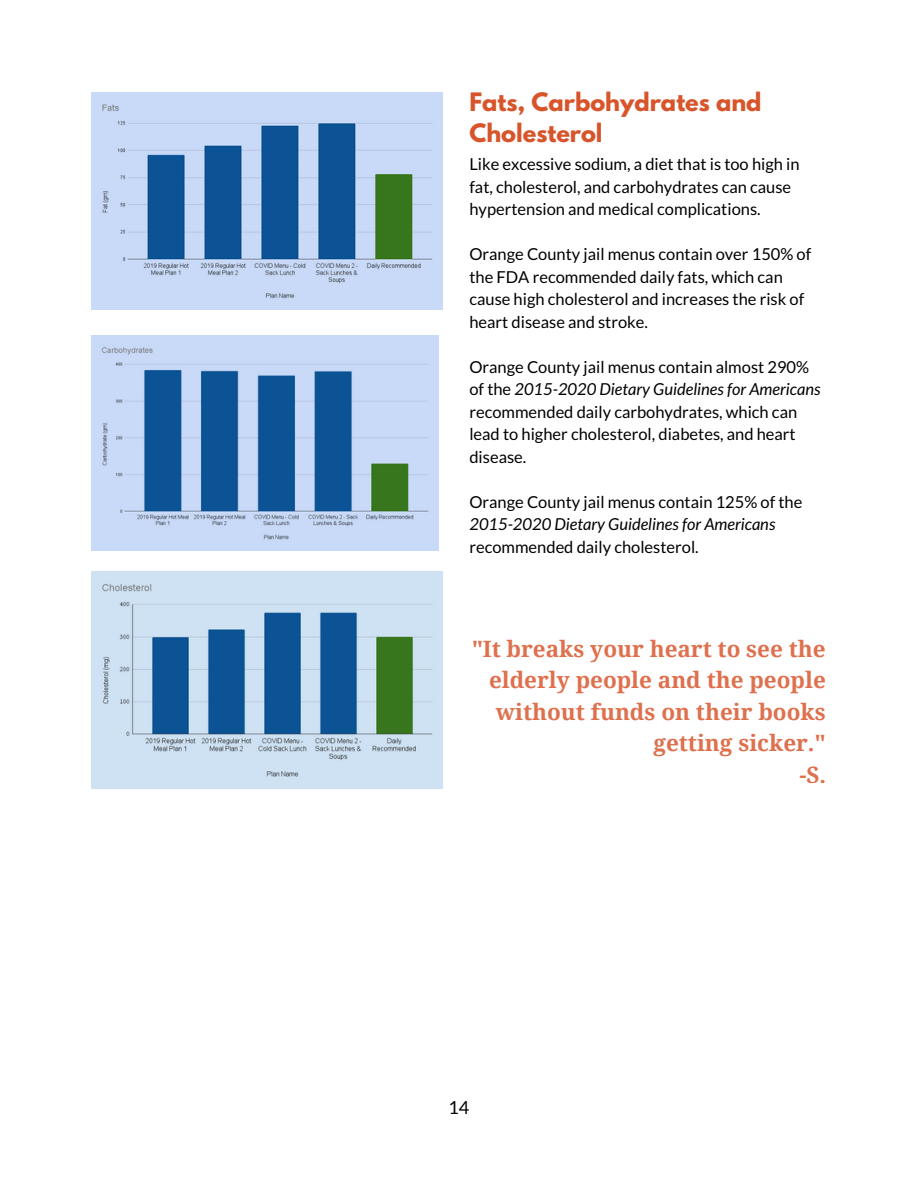
<style>
.page{position:relative;width:918px;height:1188px;background:#fff}
.page>*{position:absolute;margin:0;border:0;box-sizing:border-box;transform-origin:0 0}
.t1{font:700 22.5px/31.5px "Noto Serif";color:#d8542a;text-align:right}
.t2{font:700 22.5px/31.5px "League Spartan";color:#d8542a}
.t3{font:18px "Lato";color:#000}
.t4{font:16.5px/22.5px "Lato";color:#000}
.t5{font:italic 16.5px "Lato";color:#000}
.s1{font-style:italic}
</style>
<div class="page">
<img style="left:92px;top:92px;width:351px;height:217px">
<img style="left:92px;top:571px;width:351px;height:218px">
<img style="left:92px;top:335px;width:346px;height:215px">
<h1 class="t2" style="left:469px;top:89px;width:294px">Fats, Carbohydrates and<br>Cholesterol</h1>
<p class="t4" style="left:469px;top:152px;width:332px">Like excessive sodium, a diet that is too high in fat, cholesterol, and carbohydrates can cause hypertension and medical complications.</p>
<p class="t4" style="left:469px;top:242px;width:343px">Orange County jail menus contain over 150% of the FDA recommended daily fats, which can cause high cholesterol and increases the risk of heart disease and stroke.</p>
<p class="t4" style="left:469px;top:355px;width:353px">Orange County jail menus contain almost 290% of the <span class="s1">2015-2020 Dietary Guidelines for Americans </span>recommended daily carbohydrates, which can lead to higher cholesterol, diabetes, and heart disease.</p>
<p class="t4" style="left:469px;top:490px;width:334px">Orange County jail menus contain 125% of the</p>
<p class="t5" style="left:469px;top:514px;width:307px">2015-2020 Dietary Guidelines for Americans</p>
<p class="t4" style="left:469px;top:535px;width:231px">recommended daily cholesterol.</p>
<h1 class="t1" style="left:471px;top:632px;width:356px">"It breaks your heart to see the elderly people and the people without funds on their books getting sicker."<br>-S.</h1>
<p class="t3" style="left:449px;top:1096px;width:22px">14</p>
</div>
